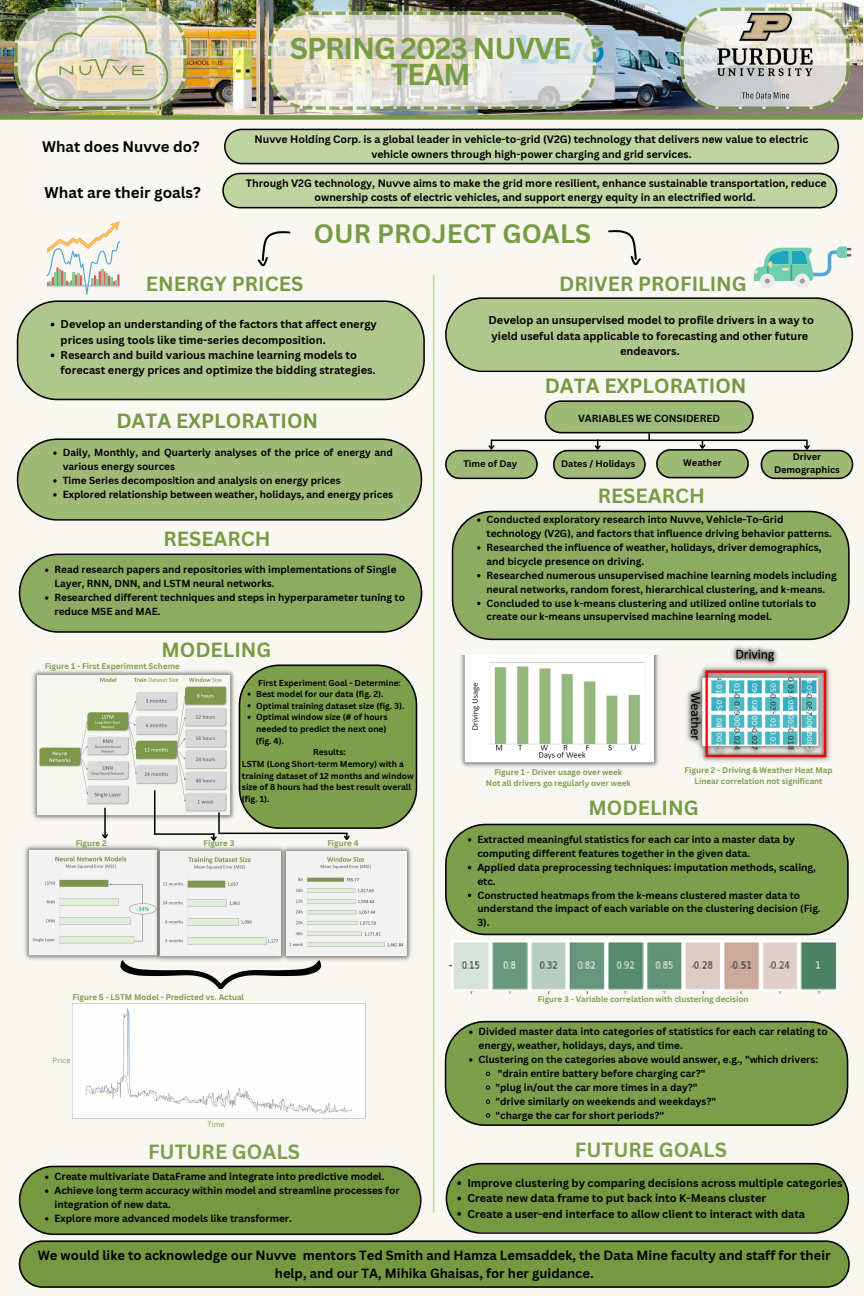
<style>
.page{position:relative;width:864px;height:1296px;background:#f8f7f2}
.page>*{position:absolute;margin:0;border:0;box-sizing:border-box;transform-origin:0 0}
.t1{font:700 29.35px/26.6px "Canva Sans";letter-spacing:-.035em;color:#789c44;text-align:center}
.t2{font:700 26px "Canva Sans";color:#789c44}
.t3{font:700 20px "Canva Sans";color:#789c44}
.t4{font:700 20px "Canva Sans";color:#759841}
.t5{font:700 20px "Canva Sans";color:#789a46}
.t6{font:700 20px "Canva Sans";color:#7d9f4c}
.t7{font:700 15.25px "Canva Sans";color:#000}
.t8{font:700 14.95px "Canva Sans";color:#000}
.t9{font:700 13px/18px "Canva Sans";color:#000;text-align:center}
.t10{font:700 11px/15.4px "Canva Sans";color:#000}
.t11{font:700 10.5px/14.6px "Canva Sans";color:#000;text-align:center}
.t12{font:700 10px/13.9px "Canva Sans";color:#000}
.t13{font:700 9.3px/12.8px "Canva Sans";color:#000;text-align:center}
.t14{font:700 8.45px/11.6px "Canva Sans";color:#000}
.t15{font:700 8px/10.9px "Canva Sans";color:#7d9f4c;text-align:center}
.t16{font:7.3px "Canva Sans";color:#7d9f4c}
</style>
<div class="page">
<svg style="left:224px;top:129px;width:615px;height:35px;background:#b3c597"></svg>
<img style="left:0;top:0;width:862px;height:115px">
<div style="left:0;top:115px;width:862px;height:5px;background:#759841"></div>
<img style="left:681px;top:8px;width:169px;height:102px">
<img style="left:711px;top:12px;width:109px;height:98px">
<svg style="left:268px;top:12px;width:328px;height:98px"></svg>
<img style="left:14px;top:8px;width:173px;height:102px">
<img style="left:23px;top:12px;width:151px;height:98px">
<svg style="left:19px;top:1241px;width:831px;height:47px;background:#70903f"></svg>
<hr style="left:433px;top:275px;width:1px;height:938px;background:#c0d4a2">
<svg style="left:120px;top:963px;width:201px;height:26px"></svg>
<svg style="left:608px;top:230px;width:33px;height:35px"></svg>
<svg style="left:445px;top:297px;width:408px;height:75px;background:#aabf8a"></svg>
<img style="left:686px;top:646px;width:144px;height:116px">
<div style="left:452px;top:511px;width:398px;height:129px;background:#8eac61"></div>
<img style="left:448px;top:941px;width:389px;height:53px">
<svg style="left:445px;top:824px;width:404px;height:111px;background:#7d9c4e"></svg>
<img style="left:32px;top:670px;width:203px;height:153px">
<img style="left:24px;top:845px;width:130px;height:118px">
<img style="left:154px;top:845px;width:126px;height:119px">
<img style="left:280px;top:846px;width:132px;height:118px">
<img style="left:460px;top:655px;width:199px;height:112px">
<svg style="left:446px;top:1163px;width:403px;height:71px;background:#749445"></svg>
<div style="left:73px;top:1004px;width:293px;height:114px;background:#fefefe"></div>
<svg style="left:754px;top:247px;width:97px;height:41px"></svg>
<hr style="left:104px;top:808px;width:2px;height:30px;background:#000">
<svg style="left:102px;top:833px;width:6px;height:6px"></svg>
<svg style="left:222px;top:173px;width:615px;height:35px;background:#b3c597"></svg>
<hr style="left:154px;top:790px;width:1px;height:45px;background:#000">
<hr style="left:155px;top:833px;width:59px;height:2px;background:#000">
<svg style="left:209px;top:833px;width:8px;height:8px"></svg>
<hr style="left:491px;top:440px;width:317px;height:1px;background:#000">
<svg style="left:445px;top:440px;width:93px;height:39px"></svg>
<svg style="left:545px;top:400px;width:209px;height:79px"></svg>
<svg style="left:761px;top:441px;width:92px;height:38px"></svg>
<hr style="left:218px;top:812px;width:2px;height:21px;background:#000">
<hr style="left:218px;top:833px;width:130px;height:1px;background:#000">
<svg style="left:17px;top:221px;width:408px;height:179px"></svg>
<svg style="left:17px;top:438px;width:405px;height:83px;background:#9cb478"></svg>
<svg style="left:19px;top:554px;width:403px;height:79px;background:#8da863"></svg>
<svg style="left:239px;top:665px;width:178px;height:175px;background:#84a259"></svg>
<svg style="left:477px;top:518px;width:3px;height:4px"></svg>
<svg style="left:477px;top:546px;width:3px;height:4px"></svg>
<svg style="left:468px;top:838px;width:3px;height:4px"></svg>
<svg style="left:19px;top:1166px;width:403px;height:69px;background:#749444"></svg>
<svg style="left:445px;top:1021px;width:403px;height:105px;background:#7c9c4e"></svg>
<h3 class="t8" style="left:42px;top:136px;width:159px">What does Nuvve do?</h3>
<h3 class="t7" style="left:45px;top:182px;width:158px">What are their goals?</h3>
<h1 class="t1" style="left:290px;top:34px;width:283px">SPRING 2023 NUVVE<br>TEAM</h1>
<p class="t11" style="left:255px;top:132px;width:555px">Nuvve Holding Corp. is a global leader in vehicle-to-grid (V2G) technology that delivers new value to electric vehicle owners through high-power charging and grid services.</p>
<p class="t11" style="left:246px;top:175px;width:582px">Through V2G technology, Nuvve aims to make the grid more resilient, enhance sustainable transportation, reduce ownership costs of electric vehicles, and support energy equity in an electrified world.</p>
<h2 class="t2" style="left:314px;top:215px;width:279px">OUR PROJECT GOALS</h2>
<h3 class="t5" style="left:146px;top:270px;width:159px">ENERGY PRICES</h3>
<p class="t10" style="left:61px;top:316px;width:318px">Develop an understanding of the factors that affect energy prices using tools like time-series decomposition.<br>Research and build various machine learning models to forecast energy prices and optimize the bidding strategies.</p>
<h3 class="t4" style="left:116px;top:407px;width:203px">DATA EXPLORATION</h3>
<p class="t12" style="left:63px;top:446px;width:332px">Daily, Monthly, and Quarterly analyses of the price of energy and various energy sources<br>Time Series decomposition and analysis on energy prices<br>Explored relationship between weather, holidays, and energy prices</p>
<h3 class="t3" style="left:163px;top:524px;width:109px">RESEARCH</h3>
<p class="t12" style="left:54px;top:563px;width:352px">Read research papers and repositories with implementations of Single Layer, RNN, DNN, and LSTM neural networks.<br>Researched different techniques and steps in hyperparameter tuning to reduce MSE and MAE.</p>
<h3 class="t3" style="left:161px;top:636px;width:112px">MODELING</h3>
<p class="t15" style="left:45px;top:660px;width:137px">Figure 1 - First Experiment Scheme</p>
<p class="t14" style="left:258px;top:676px;width:144px">First Experiment Goal - Determine:</p>
<p class="t14" style="left:256px;top:688px;width:150px">Best model for our data (fig. 2).<br>Optimal training dataset size (fig. 3).<br>Optimal window size (# of hours needed to predict the next one)</p>
<p class="t14" style="left:256px;top:735px;width:30px">(fig. 4).</p>
<p class="t14" style="left:242px;top:746px;width:173px;text-indent:71px">Results:<br>LSTM (Long Short-term Memory) with a training dataset of 12 months and window size of 8 hours had the best result overall (fig. 1).</p>
<p class="t15" style="left:76px;top:837px;width:32px">Figure 2</p>
<p class="t15" style="left:203px;top:837px;width:33px">Figure 3</p>
<p class="t15" style="left:327px;top:837px;width:33px">Figure 4</p>
<p class="t15" style="left:73px;top:991px;width:173px">Figure 5 - LSTM Model - Predicted vs. Actual</p>
<p class="t16" style="left:53px;top:1056px;width:19px">Price</p>
<p class="t16" style="left:208px;top:1119px;width:19px">Time</p>
<h3 class="t6" style="left:148px;top:1138px;width:154px">FUTURE GOALS</h3>
<p class="t12" style="left:54px;top:1170px;width:347px">Create multivariate DataFrame and integrate into predictive model.<br>Achieve long term accuracy within model and streamline processes for integration of new data.<br>Explore more advanced models like transformer.</p>
<h3 class="t5" style="left:559px;top:270px;width:189px">DRIVER PROFILING</h3>
<p class="t10" style="left:489px;top:312px;width:327px;text-align:center">Develop an unsupervised model to profile drivers in a way to yield useful data applicable to forecasting and other future endeavors.</p>
<h3 class="t4" style="left:545px;top:371px;width:203px">DATA EXPLORATION</h3>
<p class="t12" style="left:578px;top:411px;width:144px">VARIABLES WE CONSIDERED</p>
<p class="t13" style="left:463px;top:457px;width:55px">Time of Day</p>
<p class="t13" style="left:561px;top:457px;width:76px">Dates / Holidays</p>
<p class="t13" style="left:683px;top:456px;width:40px">Weather</p>
<p class="t13" style="left:774px;top:450px;width:67px">Driver<br>Demographics</p>
<h3 class="t3" style="left:598px;top:482px;width:109px">RESEARCH</h3>
<p class="t12" style="left:487px;top:513px;width:352px">Conducted exploratory research into Nuvve, Vehicle-To-Grid technology (V2G), and factors that influence driving behavior patterns.<br>Researched the influence of weather, holidays, driver demographics, and bicycle presence on driving.<br>Researched numerous unsupervised machine learning models including neural networks, random forest, hierarchical clustering, and k-means.<br>Concluded to use k-means clustering and utilized online tutorials to create our k-means unsupervised machine learning model.</p>
<p class="t15" style="left:486px;top:766px;width:147px">Figure 1 - Driver usage over week<br>Not all drivers go regularly over week</p>
<p class="t15" style="left:685px;top:765px;width:149px">Figure 2 - Driving &amp; Weather Heat Map<br>Linear correlation not significant</p>
<h3 class="t3" style="left:589px;top:794px;width:112px">MODELING</h3>
<p class="t12" style="left:477px;top:832px;width:345px">Extracted meaningful statistics for each car into a master data by computing different features together in the given data.<br>Applied data preprocessing techniques: imputation methods, scaling, etc.<br>Constructed heatmaps from the k-means clustered master data to understand the impact of each variable on the clustering decision (Fig.<br>3).</p>
<p class="t15" style="left:538px;top:994px;width:212px">Figure 3 - Variable correlation with clustering decision</p>
<p class="t12" style="left:479px;top:1025px;width:351px">Divided master data into categories of statistics for each car relating to</p>
<p class="t12" style="left:479px;top:1038px;width:206px">energy, weather, holidays, days, and time.</p>
<p class="t12" style="left:479px;top:1052px;width:341px">Clustering on the categories above would answer, e.g., "which drivers:</p>
<p class="t12" style="left:498px;top:1066px;width:209px">"drain entire battery before charging car?"</p>
<p class="t12" style="left:496px;top:1080px;width:204px">"plug in/out the car more times in a day?"</p>
<p class="t12" style="left:496px;top:1094px;width:222px">"drive similarly on weekends and weekdays?"</p>
<p class="t12" style="left:496px;top:1108px;width:170px">"charge the car for short periods?"</p>
<h3 class="t6" style="left:575px;top:1135px;width:154px">FUTURE GOALS</h3>
<p class="t10" style="left:467px;top:1175px;width:377px">Improve clustering by comparing decisions across multiple categories<br>Create new data frame to put back into K-Means cluster<br>Create a user-end interface to allow client to interact with data</p>
<h3 class="t9" style="left:38px;top:1246px;width:794px">We would like to acknowledge our Nuvve mentors Ted Smith and Hamza Lemsaddek, the Data Mine faculty and staff for their help, and our TA, Mihika Ghaisas, for her guidance.</h3>
</div>
